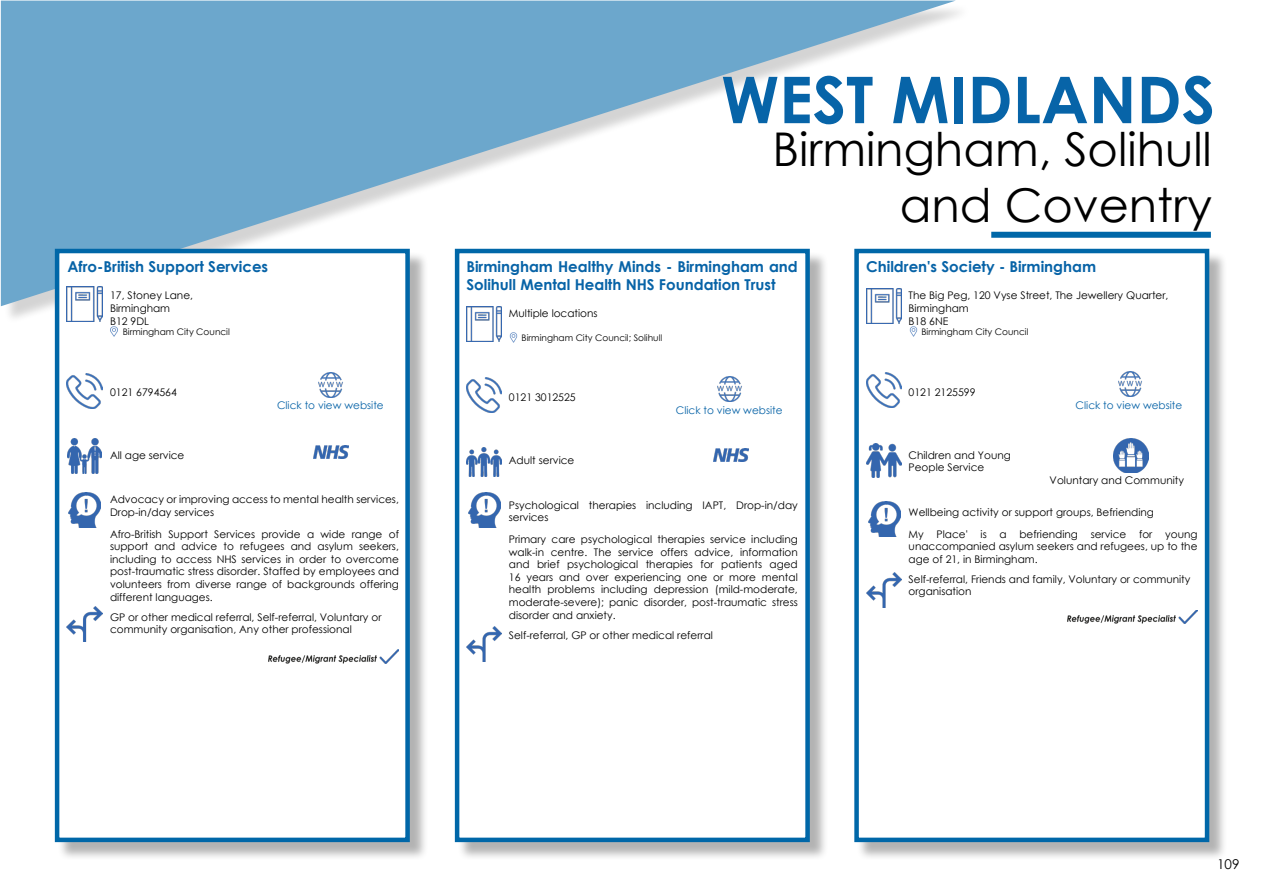
<style>
.page{position:relative;width:1263px;height:893px;background:#fff}
.page>*{position:absolute;margin:0;border:0;box-sizing:border-box;transform-origin:0 0}
.t1{font:700 64.5px "Century Gothic";color:#0764a8}
.t2{font:46.5px/55.8px "Century Gothic";color:#000;text-align:right}
.t3{font:700 15px/18px "Century Gothic";color:#0763a7}
.t4{font:13.5px "Century Gothic";color:#000}
.t5{font:10.5px/12.6px "Century Gothic";color:#000}
.t6{font:10.5px "Century Gothic";color:#0763a7}
.t7{font:9px "Century Gothic";color:#000}
</style>
<div class="page">
<svg style="left:1px;top:1px;width:955px;height:305px;fill:#6ca7cc"></svg>
<div style="left:991px;top:232px;width:220px;height:6px;background:#0067a8"></div>
<div style="left:57px;top:251px;width:372px;height:610px;background:#000;opacity:.3"></div>
<div style="left:55px;top:249px;width:355px;height:593px;background:#fff;border:4px solid #0067a8"></div>
<div style="left:457px;top:251px;width:371px;height:610px;background:#000;opacity:.3"></div>
<div style="left:455px;top:249px;width:355px;height:593px;background:#fff;border:4px solid #0067a8"></div>
<div style="left:856px;top:251px;width:372px;height:610px;background:#000;opacity:.3"></div>
<div style="left:854px;top:249px;width:355px;height:593px;background:#fff;border:4px solid #0067a8"></div>
<img style="left:67px;top:286px;width:35px;height:35px">
<img style="left:466px;top:306px;width:36px;height:35px">
<img style="left:867px;top:289px;width:35px;height:35px">
<img style="left:67px;top:373px;width:35px;height:35px">
<img style="left:466px;top:377px;width:36px;height:35px">
<img style="left:867px;top:372px;width:35px;height:35px">
<img style="left:318px;top:373px;width:25px;height:24px">
<img style="left:718px;top:377px;width:24px;height:24px">
<img style="left:1118px;top:372px;width:24px;height:24px">
<img style="left:314px;top:446px;width:35px;height:13px">
<img style="left:67px;top:438px;width:35px;height:35px">
<img style="left:466px;top:447px;width:36px;height:29px">
<img style="left:713px;top:448px;width:35px;height:13px">
<img style="left:867px;top:444px;width:35px;height:33px">
<img style="left:1113px;top:438px;width:35px;height:34px">
<img style="left:69px;top:492px;width:31px;height:35px">
<img style="left:468px;top:493px;width:32px;height:35px">
<img style="left:868px;top:501px;width:32px;height:35px">
<img style="left:67px;top:606px;width:35px;height:35px">
<img style="left:466px;top:627px;width:36px;height:35px">
<img style="left:867px;top:572px;width:35px;height:36px">
<svg style="left:110px;top:326px;width:8px;height:11px"></svg>
<svg style="left:509px;top:332px;width:9px;height:10px"></svg>
<svg style="left:909px;top:326px;width:9px;height:10px"></svg>
<img style="left:269px;top:650px;width:130px;height:14px">
<img style="left:1067px;top:610px;width:130px;height:14px">
<h3 class="t3" style="left:68px;top:257px;width:202px">Afro-British Support Services</h3>
<p class="t5" style="left:110px;top:289px;width:85px">17, Stoney Lane,<br>Birmingham<br>B12 9DL</p>
<p class="t7" style="left:123px;top:326px;width:109px">Birmingham City Council</p>
<p class="t5" style="left:110px;top:386px;width:68px">0121 6794564</p>
<p class="t6" style="left:277px;top:397px;width:108px">Click to view website</p>
<p class="t5" style="left:110px;top:448px;width:76px">All age service</p>
<p class="t5" style="left:110px;top:493px;width:290px">Advocacy or improving access to mental health services,<br>Drop-in/day services</p>
<p class="t5" style="left:110px;top:527px;width:290px;text-align:justify">Afro-British Support Services provide a wide range of support and advice to refugees and asylum seekers, including to access NHS services in order to overcome post-traumatic stress disorder. Staffed by employees and volunteers from diverse range of backgrounds offering different languages.</p>
<p class="t5" style="left:110px;top:610px;width:273px">GP or other medical referral, Self-referral, Voluntary or community organisation, Any other professional</p>
<h1 class="t1" style="left:721px;top:51px;width:496px">WEST MIDLANDS</h1>
<h2 class="t2" style="left:772px;top:121px;width:441px">Birmingham, Solihull and Coventry</h2>
<h3 class="t3" style="left:466px;top:257px;width:333px">Birmingham Healthy Minds - Birmingham and<br>Solihull Mental Health NHS Foundation Trust</h3>
<p class="t5" style="left:509px;top:307px;width:90px">Multiple locations</p>
<p class="t7" style="left:522px;top:331px;width:142px">Birmingham City Council; Solihull</p>
<p class="t5" style="left:509px;top:391px;width:68px">0121 3012525</p>
<p class="t6" style="left:676px;top:403px;width:108px">Click to view website</p>
<p class="t5" style="left:509px;top:454px;width:67px">Adult service</p>
<p class="t5" style="left:509px;top:498px;width:290px">Psychological therapies including IAPT, Drop-in/day services</p>
<p class="t5" style="left:509px;top:533px;width:290px;text-align:justify">Primary care psychological therapies service including walk-in centre. The service offers advice, information and brief psychological therapies for patients aged 16 years and over experiencing one or more mental health problems including depression (mild-moderate, moderate-severe); panic disorder, post-traumatic stress disorder and anxiety.</p>
<p class="t5" style="left:509px;top:628px;width:206px">Self-referral, GP or other medical referral</p>
<h3 class="t3" style="left:866px;top:257px;width:232px">Children's Society - Birmingham</h3>
<p class="t5" style="left:909px;top:289px;width:261px">The Big Peg, 120 Vyse Street, The Jewellery Quarter,<br>Birmingham<br>B18 6NE</p>
<p class="t7" style="left:921px;top:326px;width:109px">Birmingham City Council</p>
<p class="t5" style="left:909px;top:386px;width:68px">0121 2125599</p>
<p class="t5" style="left:909px;top:448px;width:104px">Children and Young<br>People Service</p>
<p class="t6" style="left:1075px;top:397px;width:108px">Click to view website</p>
<p class="t5" style="left:1050px;top:474px;width:136px">Voluntary and Community</p>
<p class="t5" style="left:909px;top:501px;width:290px;line-height:21.6px">Wellbeing activity or support groups, Befriending<br>My Place' is a befriending service for young</p>
<p class="t5" style="left:909px;top:540px;width:290px">unaccompanied asylum seekers and refugees, up to the age of 21, in Birmingham.</p>
<p class="t5" style="left:909px;top:573px;width:283px">Self-referral, Friends and family, Voluntary or community organisation</p>
<p class="t4" style="left:1217px;top:855px;width:24px">109</p>
</div>
